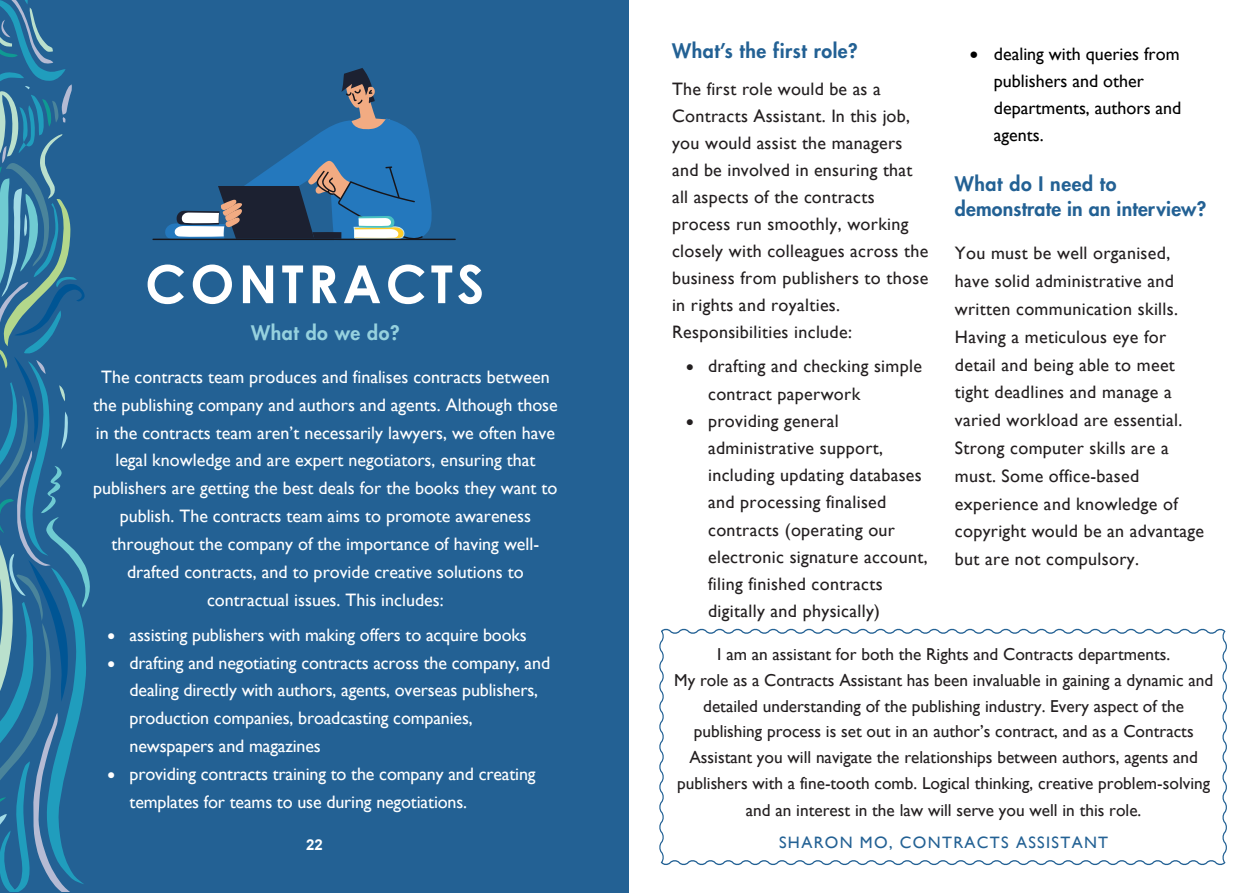
<style>
.page{position:relative;width:1259px;height:893px;background:#fff}
.page>*{position:absolute;margin:0;border:0;box-sizing:border-box;transform-origin:0 0}
.t1{font:700 52.5px "Century Gothic Std";letter-spacing:.08em;color:#fff}
.t2{font:800 19.5px/25.5px "Futura";letter-spacing:.01em;color:#236194}
.t3{font:800 19.5px "Futura";letter-spacing:.03em;color:#236194}
.t4{font:800 19.5px "Futura";letter-spacing:.03em;color:#96d1de}
.t5{font:18px/27.8px "Gill Sans";letter-spacing:.02em;color:#231f20}
.t6{font:18px/27.8px "Gill Sans";color:#fff}
.t7{font:18px/27.3px "Gill Sans";color:#000}
.t8{font:17.25px/26px "Gill Sans";color:#231f20;text-align:center}
.t9{font:16.5px "Gill Sans";letter-spacing:.08em;color:#236194}
.t10{font:700 15px "Arial";color:#fff}
</style>
<div class="page">
<div style="left:0;top:0;width:642px;height:893px;background:#236194"></div>
<svg style="left:0;top:0;width:90px;height:892px"></svg>
<svg style="left:152px;top:68px;width:304px;height:173px"></svg>
<div style="left:629px;top:0;width:630px;height:893px;background:#fff"></div>
<svg style="left:659px;top:628px;width:568px;height:238px"></svg>
<p class="t1" style="left:145px;top:251px;width:341px">CONTRACTS</p>
<p class="t4" style="left:251px;top:320px;width:150px">What do we do?</p>
<p class="t6" style="left:93px;top:363px;width:466px;text-align:center">The contracts team produces and finalises contracts between the publishing company and authors and agents. Although those in the contracts team aren’t necessarily lawyers, we often have legal knowledge and are expert negotiators, ensuring that publishers are getting the best deals for the books they want to publish. The contracts team aims to promote awareness throughout the company of the importance of having well&shy;drafted contracts, and to provide creative solutions to contractual issues. This includes:</p>
<p class="t6" style="left:108px;top:621px;width:421px">• assisting publishers with making offers to acquire books</p>
<p class="t6" style="left:130px;top:649px;width:422px;text-indent:-22px">• drafting and negotiating contracts across the company, and dealing directly with authors, agents, overseas publishers, production companies, broadcasting companies, newspapers and magazines</p>
<p class="t6" style="left:130px;top:760px;width:407px;text-indent:-22px">• providing contracts training to the company and creating templates for teams to use during negotiations.</p>
<p class="t10" style="left:306px;top:835px;width:18px">22</p>
<p class="t3" style="left:672px;top:38px;width:187px">What’s the first role?</p>
<p class="t5" style="left:672px;top:76px;width:258px;line-height:27px">The first role would be as a<br>Contracts Assistant. In this job, you would assist the managers and be involved in ensuring that all aspects of the contracts process run smoothly, working closely with colleagues across the business from publishers to those in rights and royalties.<br>Responsibilities include:</p>
<p class="t5" style="left:708px;top:353px;width:215px;line-height:27.3px;text-indent:-22px">• drafting and checking simple contract paperwork</p>
<p class="t5" style="left:708px;top:407px;width:221px;line-height:27.3px;text-indent:-22px">• providing general administrative support, including updating databases and processing finalised contracts (operating our electronic signature account, filing finished contracts digitally and physically)</p>
<p class="t7" style="left:994px;top:40px;width:189px;text-indent:-24px">• dealing with queries from publishers and other departments, authors and agents.</p>
<p class="t2" style="left:955px;top:171px;width:253px">What do I need to demonstrate in an interview?</p>
<p class="t5" style="left:955px;top:240px;width:251px">You must be well organised, have solid administrative and written communication skills.<br>Having a meticulous eye for detail and being able to meet tight deadlines and manage a varied workload are essential.<br>Strong computer skills are a must. Some office-based experience and knowledge of copyright would be an advantage but are not compulsory.</p>
<p class="t8" style="left:674px;top:641px;width:540px">I am an assistant for both the Rights and Contracts departments.<br>My role as a Contracts Assistant has been invaluable in gaining a dynamic and detailed understanding of the publishing industry. Every aspect of the publishing process is set out in an author’s contract, and as a Contracts Assistant you will navigate the relationships between authors, agents and publishers with a fine-tooth comb. Logical thinking, creative problem-solving and an interest in the law will serve you well in this role.</p>
<p class="t9" style="left:779px;top:833px;width:331px">SHARON MO, CONTRACTS ASSISTANT</p>
</div>
